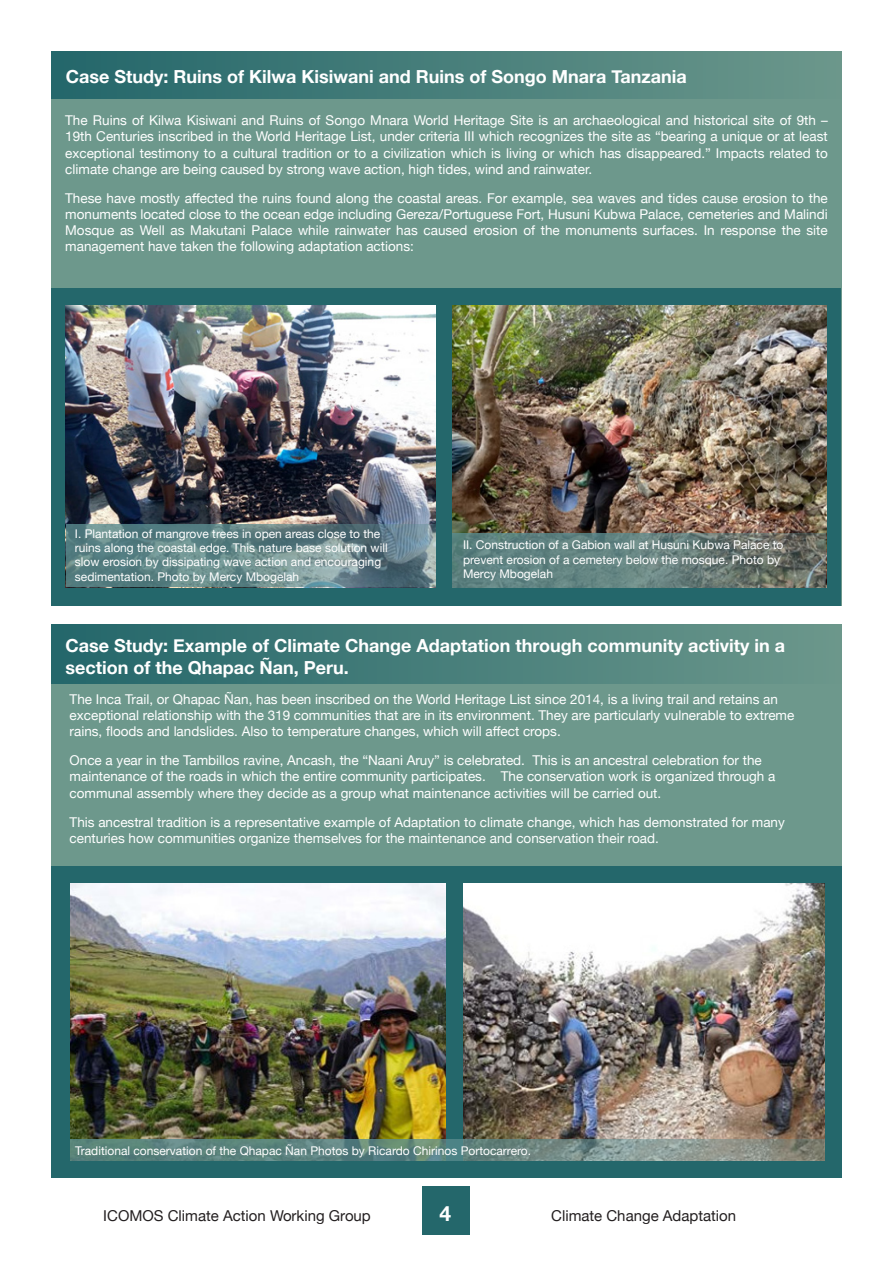
<style>
.page{position:relative;width:893px;height:1263px;background:#fff}
.page>*{position:absolute;margin:0;border:0;box-sizing:border-box;transform-origin:0 0}
.t1{font:700 21px "Helvetica Neue";color:#fff}
.t2{font:700 18px/21.6px "Helvetica Neue";color:#fff}
.t3{font:15px "Helvetica Neue";color:#231f20}
.t4{font:13.5px/16.2px "Helvetica Neue";color:#fff}
.t5{font:12px/14.4px "Helvetica Neue";color:#fff}
</style>
<div class="page">
<div style="left:422px;top:1186px;width:48px;height:49px;background:#24676b"></div>
<div style="left:51px;top:624px;width:790px;height:537px;background:#6d988c"></div>
<div style="left:51px;top:866px;width:791px;height:312px;background:#24676b"></div>
<div style="left:51px;top:51px;width:790px;height:554px;background:#6d988c"></div>
<div style="left:51px;top:288px;width:790px;height:317px;background:#24676b"></div>
<img style="left:66px;top:305px;width:370px;height:282px">
<img style="left:453px;top:305px;width:373px;height:228px">
<svg style="left:66px;top:524px;width:369px;height:63px;background:#638488"></svg>
<div style="left:51px;top:51px;width:791px;height:47px;background:linear-gradient(to right,#24666a,#6c978b)"></div>
<div style="left:51px;top:624px;width:790px;height:60px;background:linear-gradient(to right,#24666a,#6c978b)"></div>
<img style="left:70px;top:883px;width:376px;height:256px">
<img style="left:463px;top:883px;width:361px;height:256px">
<svg style="left:453px;top:533px;width:373px;height:54px;background:#647c78"></svg>
<svg style="left:70px;top:1139px;width:754px;height:22px;background:#6d8983"></svg>
<h2 class="t2" style="left:66px;top:67px;width:622px">Case Study: Ruins of Kilwa Kisiwani and Ruins of Songo Mnara Tanzania</h2>
<p class="t4" style="left:65px;top:113px;width:764px;text-align:justify">The Ruins of Kilwa Kisiwani and Ruins of Songo Mnara World Heritage Site is an archaeological and historical site of 9th – 19th Centuries inscribed in the World Heritage List, under criteria III which recognizes the site as “bearing a unique or at least exceptional testimony to a cultural tradition or to a civilization which is living or which has disappeared.” Impacts related to climate change are being caused by strong wave action, high tides, wind and rainwater.</p>
<p class="t4" style="left:65px;top:191px;width:764px;text-align:justify">These have mostly affected the ruins found along the coastal areas. For example, sea waves and tides cause erosion to the monuments located close to the ocean edge including Gereza/Portuguese Fort, Husuni Kubwa Palace, cemeteries and Malindi Mosque as Well as Makutani Palace while rainwater has caused erosion of the monuments surfaces. In response the site management have taken the following adaptation actions:</p>
<p class="t5" style="left:75px;top:527px;width:314px">I. Plantation of mangrove trees in open areas close to the ruins along the coastal edge. This nature base solution will slow erosion by dissipating wave action and encouraging sedimentation. Photo by Mercy Mbogelah</p>
<p class="t5" style="left:463px;top:538px;width:322px">II. Construction of a Gabion wall at Husuni Kubwa Palace to prevent erosion of a cemetery below the mosque. Photo by<br>Mercy Mbogelah</p>
<h2 class="t2" style="left:66px;top:635px;width:721px">Case Study: Example of Climate Change Adaptation through community activity in a section of the Qhapac Ñan, Peru.</h2>
<p class="t4" style="left:70px;top:692px;width:726px">The Inca Trail, or Qhapac Ñan, has been inscribed on the World Heritage List since 2014, is a living trail and retains an exceptional relationship with the 319 communities that are in its environment. They are particularly vulnerable to extreme rains, floods and landslides. Also to temperature changes, which will affect crops.</p>
<p class="t4" style="left:70px;top:753px;width:707px">Once a year in the Tambillos ravine, Ancash, the “Naani Aruy” is celebrated. This is an ancestral celebration for the maintenance of the roads in which the entire community participates. The conservation work is organized through a communal assembly where they decide as a group what maintenance activities will be carried out.</p>
<p class="t4" style="left:70px;top:814px;width:717px">This ancestral tradition is a representative example of Adaptation to climate change, which has demonstrated for many centuries how communities organize themselves for the maintenance and conservation their road.</p>
<p class="t5" style="left:75px;top:1144px;width:458px">Traditional conservation of the Qhapac Ñan Photos by Ricardo Chirinos Portocarrero.</p>
<p class="t3" style="left:103px;top:1205px;width:269px">ICOMOS Climate Action Working Group</p>
<h1 class="t1" style="left:439px;top:1196px;width:13px">4</h1>
<p class="t3" style="left:551px;top:1205px;width:187px">Climate Change Adaptation</p>
</div>
